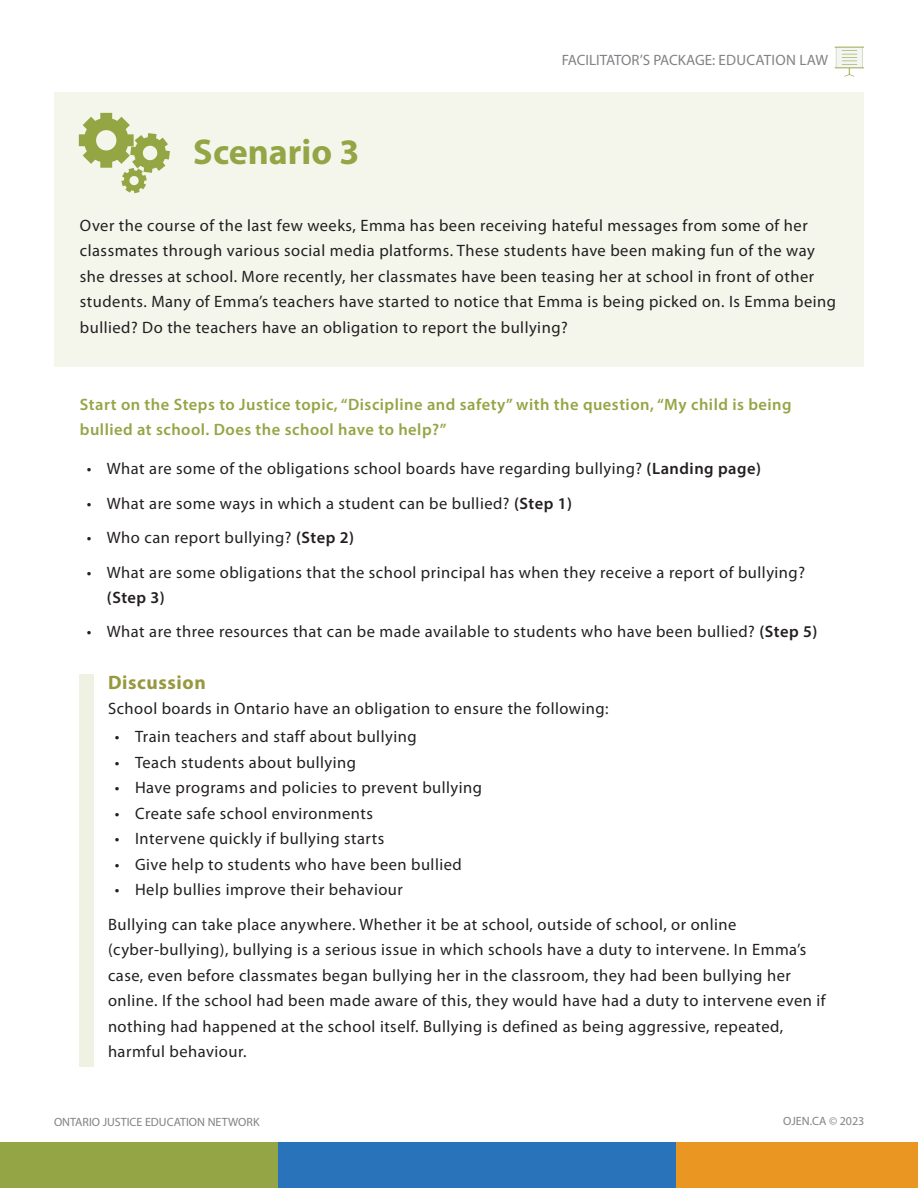
<style>
.page{position:relative;width:918px;height:1188px;background:#fff}
.page>*{position:absolute;margin:0;border:0;box-sizing:border-box;transform-origin:0 0}
.t1{font:700 36px "Myriad Pro";color:#94a545}
.Green_scenario_answe{font:700 19.5px "Myriad Pro";letter-spacing:.03em;color:#979840}
.Scenario_answers_bas{font:16.5px/25.5px "Myriad Pro";letter-spacing:.03em;color:#231f20}
.Demonstration_scenar{font:16.5px/25.5px "Myriad Pro";letter-spacing:.03em;color:#231f20}
.Start_on_the_s2j_top{font:600 16.5px/25.5px "Myriad Pro";letter-spacing:.03em;color:#94a545}
.Document_title_water{font:15px "Myriad Pro";color:#808285}
.t2{font:12px "Myriad Pro";color:#808285}
.s1{font-weight:600}
</style>
<div class="page">
<div style="left:0;top:1142px;width:295px;height:46px;background:#94a545"></div>
<div style="left:658px;top:1142px;width:260px;height:46px;background:#e99722"></div>
<div style="left:278px;top:1142px;width:397px;height:46px;background:#2873ba"></div>
<div style="left:54px;top:92px;width:810px;height:275px;background:#f4f6ec"></div>
<svg style="left:79px;top:113px;width:91px;height:80px"></svg>
<div style="left:80px;top:674px;width:14px;height:392px;background:#eff1e3"></div>
<svg style="left:835px;top:47px;width:29px;height:30px"></svg>
<p class="t1" style="left:193px;top:129px;width:168px">Scenario 3</p>
<p class="Document_title_water" style="left:562px;top:51px;width:268px">FACILITATOR’S PACKAGE: EDUCATION LAW</p>
<p class="Demonstration_scenar" style="left:80px;top:212px;width:758px">Over the course of the last few weeks, Emma has been receiving hateful messages from some of her classmates through various social media platforms. These students have been making fun of the way she dresses at school. More recently, her classmates have been teasing her at school in front of other students. Many of Emma’s teachers have started to notice that Emma is being picked on. Is Emma being bullied? Do the teachers have an obligation to report the bullying?</p>
<p class="Start_on_the_s2j_top" style="left:80px;top:391px;width:713px">Start on the Steps to Justice topic, “Discipline and safety” with the question, “My child is being bullied at school. Does the school have to help?”</p>
<p class="Scenario_answers_bas" style="left:87px;top:456px;width:676px">• What are some of the obligations school boards have regarding bullying? <span class="s1">(Landing page)</span></p>
<p class="Scenario_answers_bas" style="left:87px;top:490px;width:487px">• What are some ways in which a student can be bullied? <span class="s1">(Step 1)</span></p>
<p class="Scenario_answers_bas" style="left:87px;top:525px;width:269px">• Who can report bullying? <span class="s1">(Step 2)</span></p>
<p class="Scenario_answers_bas" style="left:107px;top:559px;width:700px;text-indent:-20px">• What are some obligations that the school principal has when they receive a report of bullying? <span class="s1">(Step 3)</span></p>
<p class="Scenario_answers_bas" style="left:87px;top:619px;width:732px">• What are three resources that can be made available to students who have been bullied? <span class="s1">(Step 5)</span></p>
<p class="Green_scenario_answe" style="left:108px;top:669px;width:99px">Discussion</p>
<p class="Scenario_answers_bas" style="left:108px;top:696px;width:502px">School boards in Ontario have an obligation to ensure the following:</p>
<p class="Scenario_answers_bas" style="left:115px;top:724px;width:303px">• Train teachers and staff about bullying</p>
<p class="Scenario_answers_bas" style="left:115px;top:749px;width:243px">• Teach students about bullying</p>
<p class="Scenario_answers_bas" style="left:115px;top:775px;width:369px">• Have programs and policies to prevent bullying</p>
<p class="Scenario_answers_bas" style="left:115px;top:800px;width:260px">• Create safe school environments</p>
<p class="Scenario_answers_bas" style="left:115px;top:826px;width:271px">• Intervene quickly if bullying starts</p>
<p class="Scenario_answers_bas" style="left:115px;top:851px;width:349px">• Give help to students who have been bullied</p>
<p class="Scenario_answers_bas" style="left:115px;top:877px;width:290px">• Help bullies improve their behaviour</p>
<p class="Scenario_answers_bas" style="left:108px;top:911px;width:719px">Bullying can take place anywhere. Whether it be at school, outside of school, or online (cyber-bullying), bullying is a serious issue in which schools have a duty to intervene. In Emma’s case, even before classmates began bullying her in the classroom, they had been bullying her online. If the school had been made aware of this, they would have had a duty to intervene even if nothing had happened at the school itself. Bullying is defined as being aggressive, repeated, harmful behaviour.</p>
<p class="t2" style="left:54px;top:1115px;width:207px">ONTARIO JUSTICE EDUCATION NETWORK</p>
<p class="t2" style="left:783px;top:1114px;width:83px">OJEN.CA © 2023</p>
</div>
